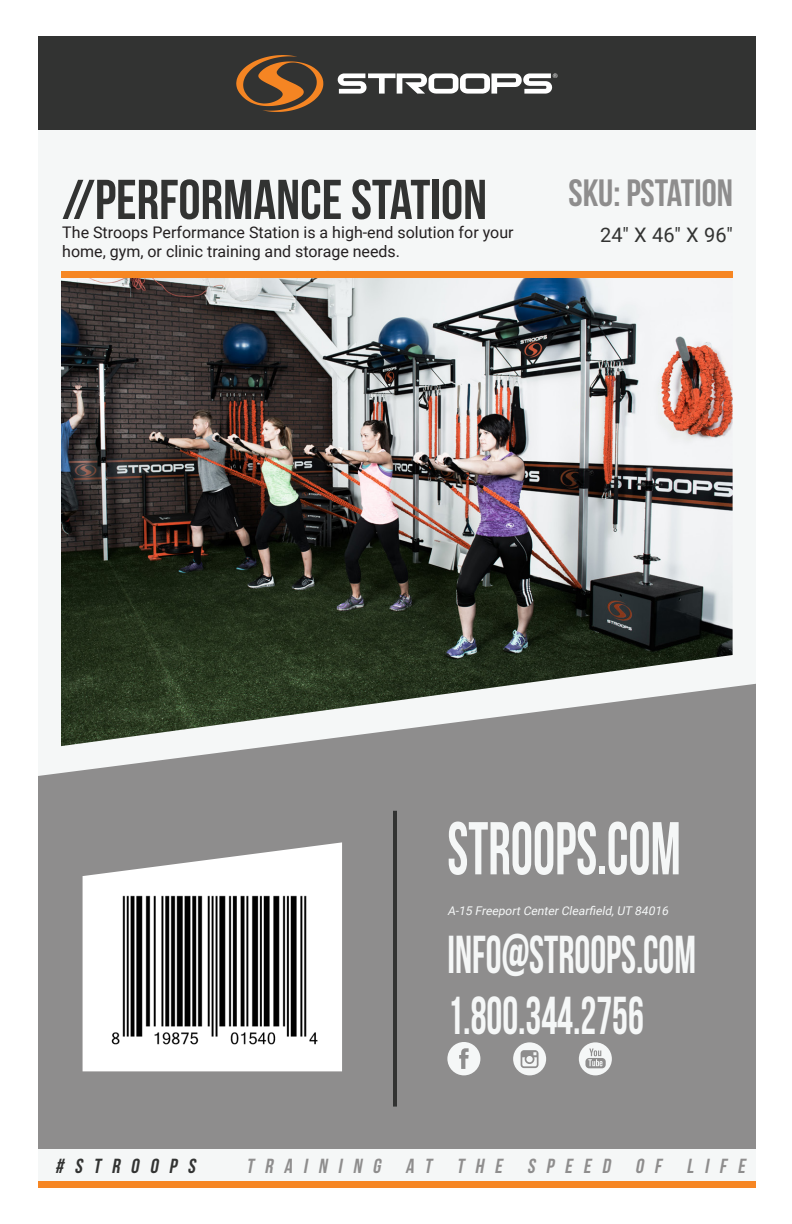
<style>
.page{position:relative;width:792px;height:1224px;background:#fff}
.page>*{position:absolute;margin:0;border:0;box-sizing:border-box;transform-origin:0 0}
.t1{font:74.6px "Bebas Neue";color:#f5f7f7;scale:.75 1}
.t2{font:56px "Bebas Neue";color:#323332}
.t3{font:53.2px "Bebas Neue";color:#f5f7f7;scale:.75 1}
.t4{font:38px "Bebas Neue";color:#8e8d8d}
.Back_Page_H1{font:italic 20.4px "Bebas Neue";color:#8e8d8d}
.Back_Page_H1-2{font:italic 20.4px "Bebas Neue";color:#323332}
.t5{font:20px "Roboto";color:#323332}
.t6{font:16px/19.2px "Roboto";color:#231f20}
.t7{font:italic 12px "Roboto";color:#f5f7f7}
.t8{font:500 6.8px "Eurostile";color:#fff}
</style>
<div class="page">
<div style="left:38px;top:91px;width:718px;height:689px;background:#f5f7f7"></div>
<div style="left:38px;top:684px;width:718px;height:465px;background:#8e8d8d"></div>
<div style="left:38px;top:1149px;width:718px;height:39px;background:#f5f7f7"></div>
<div style="left:38px;top:36px;width:718px;height:94px;background:#323332"></div>
<svg style="left:338px;top:73px;width:214px;height:21px"></svg>
<svg style="left:236px;top:55px;width:87px;height:57px"></svg>
<hr style="left:393px;top:811px;width:4px;height:296px;background:#323332">
<img style="left:61px;top:277px;width:672px;height:469px">
<div style="left:61px;top:271px;width:672px;height:6px;background:#f68623"></div>
<div style="left:38px;top:1182px;width:718px;height:6px;background:#f68623"></div>
<svg style="left:83px;top:842px;width:259px;height:229px"></svg>
<img style="left:100px;top:891px;width:228px;height:164px">
<svg style="left:447px;top:1042px;width:33px;height:33px"></svg>
<svg style="left:513px;top:1042px;width:33px;height:33px"></svg>
<svg style="left:579px;top:1042px;width:33px;height:33px"></svg>
<p class="t8" style="left:553px;top:71px;width:7px">®</p>
<p class="t2" style="left:62px;top:169px;width:426px">//PERFORMANCE STATION</p>
<p class="t6" style="left:62px;top:222px;width:453px">The Stroops Performance Station is a high-end solution for your home, gym, or clinic training and storage needs.</p>
<p class="t4" style="left:568px;top:172px;width:166px">SKU: PSTATION</p>
<p class="t5" style="left:600px;top:220px;width:134px">24″ X 46″ X 96″</p>
<p class="t1" style="left:447px;top:808px;width:313px">STROOPS.COM</p>
<p class="t7" style="left:447px;top:902px;width:225px">A-15 FreeportCenterClearfield,UT 84016</p>
<p class="t3" style="left:447px;top:925px;width:333px">INFO@STROOPS.COM</p>
<p class="t3" style="left:447px;top:987px;width:264px">1.800.344.2756</p>
<p class="Back_Page_H1-2" style="left:55px;top:1155px;width:145px">#STROOPS</p>
<p class="Back_Page_H1" style="left:246px;top:1155px;width:504px">TRAINING AT THE SPEED OF LIFE</p>
</div>
